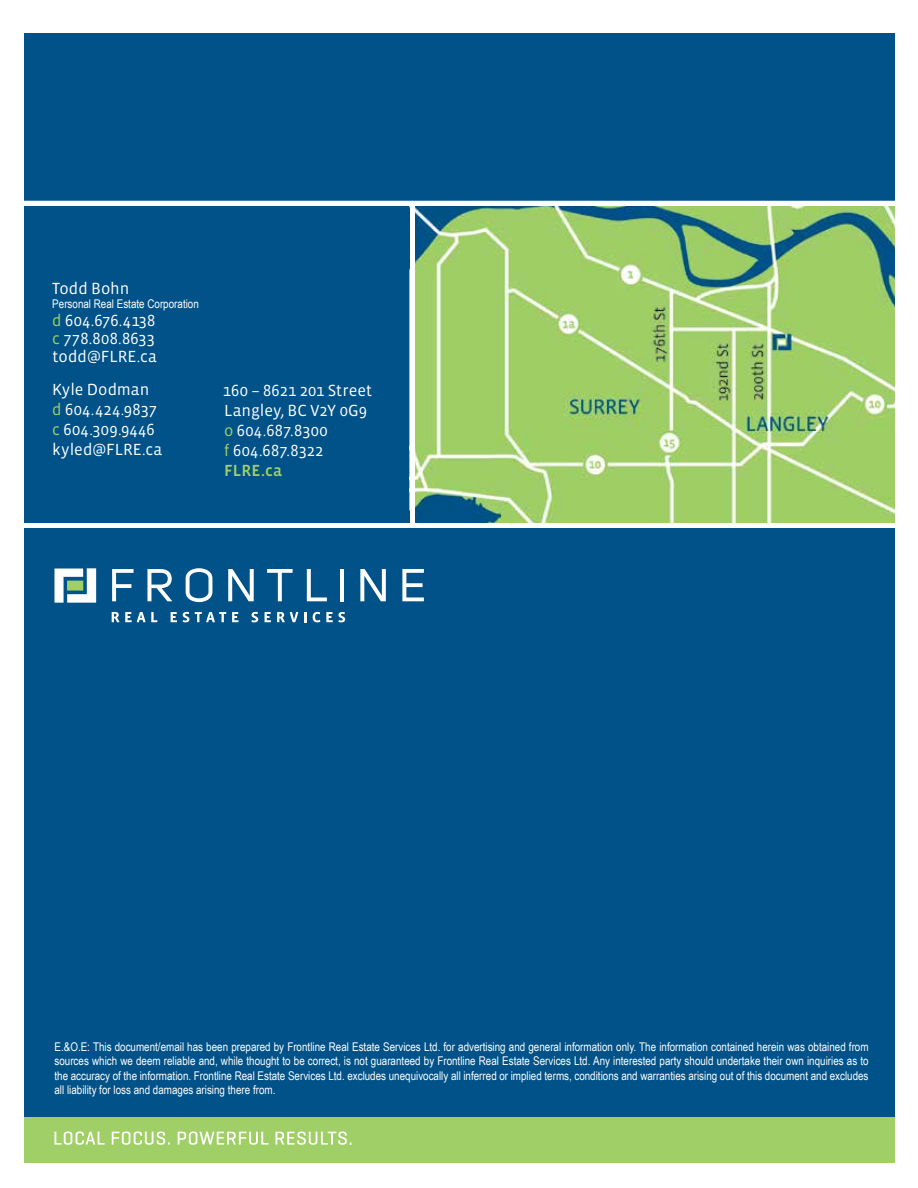
<style>
.page{position:relative;width:918px;height:1188px;background:#fff}
.page>*{position:absolute;margin:0;border:0;box-sizing:border-box;transform-origin:0 0}
.t1{font:16.5px/19.8px "Vista Sans";letter-spacing:.005em;color:#fff}
.t2{font:16.5px "Vista Sans Med";letter-spacing:.01em;color:#a0cf67}
.t3{font:12px/14.4px "Arial Narrow";color:#fff;text-align:justify}
.s1{color:#a0cf67}
</style>
<div class="page">
<div style="left:17px;top:528px;width:883px;height:610px;background:#005288"></div>
<div style="left:21px;top:33px;width:875px;height:490px;background:#005288"></div>
<div style="left:10px;top:1117px;width:890px;height:45px;background:#a0cf67"></div>
<svg style="left:55px;top:1132px;width:50px;height:13px"></svg>
<svg style="left:112px;top:1132px;width:58px;height:13px"></svg>
<svg style="left:178px;top:1132px;width:90px;height:13px"></svg>
<svg style="left:276px;top:1132px;width:76px;height:13px"></svg>
<svg style="left:112px;top:569px;width:22px;height:32px"></svg>
<svg style="left:147px;top:569px;width:25px;height:32px"></svg>
<svg style="left:186px;top:568px;width:26px;height:34px"></svg>
<svg style="left:228px;top:569px;width:26px;height:32px"></svg>
<svg style="left:267px;top:569px;width:26px;height:32px"></svg>
<svg style="left:307px;top:569px;width:20px;height:32px"></svg>
<hr style="left:340px;top:569px;width:4px;height:32px;background:#fff">
<svg style="left:360px;top:569px;width:26px;height:32px"></svg>
<svg style="left:402px;top:569px;width:22px;height:32px"></svg>
<svg style="left:112px;top:612px;width:7px;height:10px"></svg>
<svg style="left:125px;top:612px;width:32px;height:10px"></svg>
<svg style="left:171px;top:612px;width:6px;height:10px"></svg>
<svg style="left:183px;top:612px;width:6px;height:10px"></svg>
<svg style="left:195px;top:612px;width:31px;height:10px"></svg>
<svg style="left:232px;top:612px;width:7px;height:10px"></svg>
<svg style="left:251px;top:612px;width:7px;height:10px"></svg>
<svg style="left:265px;top:612px;width:6px;height:10px"></svg>
<svg style="left:277px;top:612px;width:21px;height:10px"></svg>
<svg style="left:304px;top:612px;width:2px;height:10px"></svg>
<svg style="left:313px;top:612px;width:7px;height:10px"></svg>
<svg style="left:326px;top:612px;width:19px;height:10px"></svg>
<svg style="left:54px;top:568px;width:42px;height:35px"></svg>
<div style="left:67px;top:581px;width:16px;height:10px;background:#a0cf67"></div>
<img style="left:415px;top:206px;width:481px;height:317px">
<div style="left:410px;top:202px;width:5px;height:324px;background:#fff"></div>
<svg style="left:23px;top:201px;width:873px;height:1px"></svg>
<div style="left:0;top:0;width:23px;height:1173px;background:#fff"></div>
<hr style="left:2px;top:202px;width:916px;height:4px;background:#fff">
<div style="left:896px;top:0;width:22px;height:1188px;background:#fff"></div>
<h1 class="t1" style="left:52px;top:279px;width:79px">Todd Bohn</h1>
<p class="t3" style="left:52px;top:296px;width:148px">Personal Real Estate Corporation</p>
<h1 class="t1" style="left:52px;top:312px;width:106px;line-height:18px;text-align:justify"><span class="s1">d</span> 604.676.4138 <span class="s1">c</span> 778.808.8633 todd@FLRE.ca</h1>
<h1 class="t1" style="left:52px;top:380px;width:112px">Kyle Dodman <span class="s1">d</span> 604.424.9837 <span class="s1">c</span> 604.309.9446 kyled@FLRE.ca</h1>
<h1 class="t1" style="left:223px;top:381px;width:151px">160 – 8621 201 Street<br>Langley, BC V2Y 0G9 <span class="s1">o</span> 604.687.8300<br><span class="s1">f</span> 604.687.8322</h1>
<h1 class="t2" style="left:224px;top:462px;width:59px">FLRE.ca</h1>
<p class="t3" style="left:54px;top:1039px;width:816px">E.&amp;O.E: This document/email has been prepared by Frontline Real Estate Services Ltd. for advertising and general information only. The information contained herein was obtained from sources which we deem reliable and, while thought to be correct, is not guaranteed by Frontline Real Estate Services Ltd. Any interested party should undertake their own inquiries as to the accuracy of the information. Frontline Real Estate Services Ltd. excludes unequivocally all inferred or implied terms, conditions and warranties arising out of this document and excludes all liability for loss and damages arising there from.</p>
</div>
